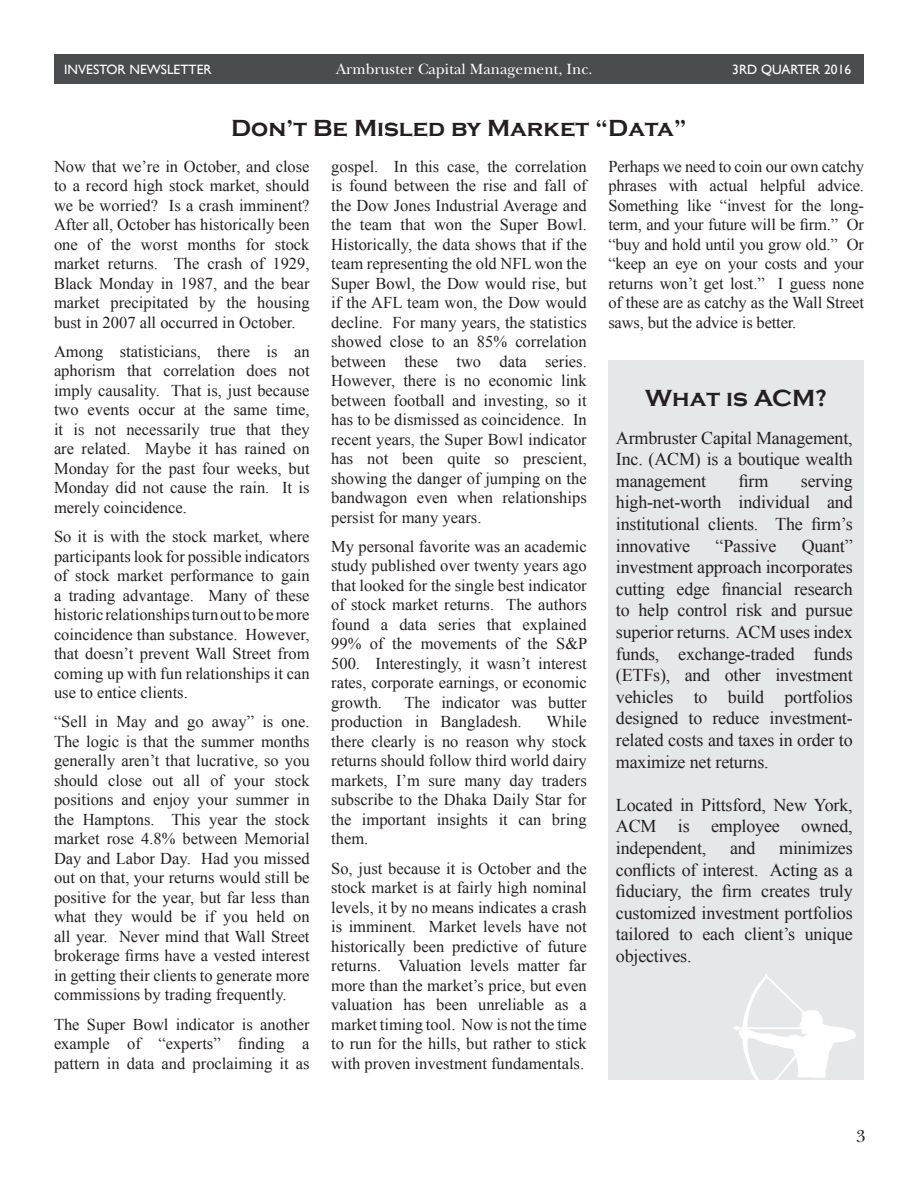
<style>
.page{position:relative;width:918px;height:1188px;background:#fff}
.page>*{position:absolute;margin:0;border:0;box-sizing:border-box;transform-origin:0 0}
.Plain_Text{font:700 24px "Copperplate Gothic";color:#231f20}
.t1{font:18px/21.6px "Times New Roman";letter-spacing:-.01em;color:#231f20;text-align:justify}
.t2{font:18px "New Baskerville Std";color:#231f20}
.t3{font:16.5px/19.5px "Times New Roman";color:#231f20;text-align:justify}
.t4{font:15.45px "New Baskerville Std";color:#fff}
.t5{font:13.5px "Gill Sans";color:#fff}
</style>
<div class="page">
<div style="left:608px;top:361px;width:256px;height:719px;background:#e6e7e9"></div>
<div style="left:54px;top:54px;width:810px;height:29px;background:#4b4c4d"></div>
<img style="left:734px;top:974px;width:122px;height:106px">
<p class="t5" style="left:64px;top:62px;width:149px">INVESTOR NEWSLETTER</p>
<p class="t4" style="left:336px;top:60px;width:258px">Armbruster Capital Management, Inc.</p>
<p class="t5" style="left:732px;top:62px;width:120px">3RD QUARTER 2016</p>
<p class="Plain_Text" style="left:231px;top:115px;width:457px">Don’t Be Misled by Market “Data”</p>
<p class="t3" style="left:54px;top:156px;width:257px">Now that we’re in October, and close to a record high stock market, should we be worried? Is a crash imminent?<br>After all, October has historically been one of the worst months for stock market returns. The crash of 1929, Black Monday in 1987, and the bear market precipitated by the housing bust in 2007 all occurred in October.</p>
<p class="t3" style="left:54px;top:341px;width:257px">Among statisticians, there is an aphorism that correlation does not imply causality. That is, just because two events occur at the same time, it is not necessarily true that they are related. Maybe it has rained on Monday for the past four weeks, but Monday did not cause the rain. It is merely coincidence.</p>
<p class="t3" style="left:54px;top:527px;width:257px">So it is with the stock market, where participants look for possible indicators of stock market performance to gain a trading advantage. Many of these historic relationships turn out to be more coincidence than substance. However, that doesn’t prevent Wall Street from coming up with fun relationships it can use to entice clients.</p>
<p class="t3" style="left:54px;top:712px;width:257px">“Sell in May and go away” is one.<br>The logic is that the summer months generally aren’t that lucrative, so you should close out all of your stock positions and enjoy your summer in the Hamptons. This year the stock market rose 4.8% between Memorial Day and Labor Day. Had you missed out on that, your returns would still be positive for the year, but far less than what they would be if you held on all year. Never mind that Wall Street brokerage firms have a vested interest in getting their clients to generate more commissions by trading frequently.</p>
<p class="t3" style="left:54px;top:1014px;width:257px">The Super Bowl indicator is another example of “experts” finding a pattern in data and proclaiming it as</p>
<p class="t3" style="left:331px;top:156px;width:257px">gospel. In this case, the correlation is found between the rise and fall of the Dow Jones Industrial Average and the team that won the Super Bowl.<br>Historically, the data shows that if the team representing the old NFL won the Super Bowl, the Dow would rise, but if the AFL team won, the Dow would decline. For many years, the statistics showed close to an 85% correlation between these two data series.<br>However, there is no economic link between football and investing, so it has to be dismissed as coincidence. In recent years, the Super Bowl indicator has not been quite so prescient, showing the danger of jumping on the bandwagon even when relationships persist for many years.</p>
<p class="t3" style="left:331px;top:536px;width:258px">My personal favorite was an academic study published over twenty years ago that looked for the single best indicator of stock market returns. The authors found a data series that explained 99% of the movements of the S&amp;P 500. Interestingly, it wasn’t interest rates, corporate earnings, or economic growth.</p>
<p class="t3" style="left:331px;top:692px;width:257px;text-indent:73px">The indicator was butter production in Bangladesh.</p>
<p class="t3" style="left:331px;top:712px;width:257px;text-indent:215px">While there clearly is no reason why stock returns should follow third world dairy markets, I’m sure many day traders subscribe to the Dhaka Daily Star for the important insights it can bring them.</p>
<p class="t3" style="left:331px;top:858px;width:257px">So, just because it is October and the stock market is at fairly high nominal levels, it by no means indicates a crash is imminent. Market levels have not historically been predictive of future returns. Valuation levels matter far more than the market’s price, but even valuation has been unreliable as a market timing tool. Now is not the time to run for the hills, but rather to stick with proven investment fundamentals.</p>
<p class="t3" style="left:608px;top:156px;width:257px">Perhaps we need to coin our own catchy phrases with actual helpful advice.<br>Something like “invest for the long&shy;term, and your future will be firm.” Or “buy and hold until you grow old.” Or “keep an eye on your costs and your returns won’t get lost.” I guess none of these are as catchy as the Wall Street saws, but the advice is better.</p>
<p class="Plain_Text" style="left:645px;top:384px;width:183px">What is ACM?</p>
<p class="t1" style="left:616px;top:427px;width:238px">Armbruster Capital Management, Inc. (ACM) is a boutique wealth management</p>
<p class="t1" style="left:616px;top:470px;width:238px;text-indent:185px">serving high-net-worth individual and institutional clients. The firm’s innovative</p>
<p class="t1" style="left:739px;top:470px;width:31px">firm</p>
<p class="t1" style="left:716px;top:535px;width:62px">“Passive</p>
<p class="t1" style="left:616px;top:535px;width:238px;text-indent:186px">Quant” investment approach incorporates cutting edge financial research to help control risk and pursue superior returns. ACM uses index funds, exchange-traded funds (ETFs), and other investment vehicles to build portfolios designed to reduce investment&shy;related costs and taxes in order to maximize net returns.</p>
<p class="t1" style="left:616px;top:794px;width:238px">Located in Pittsford, New York, ACM is employee owned, independent,</p>
<p class="t1" style="left:616px;top:837px;width:238px;text-indent:163px">minimizes conflicts of interest. Acting as a fiduciary, the firm creates truly customized investment portfolios tailored to each client’s unique objectives.</p>
<p class="t1" style="left:730px;top:837px;width:27px">and</p>
<p class="t2" style="left:856px;top:1125px;width:11px">3</p>
</div>
